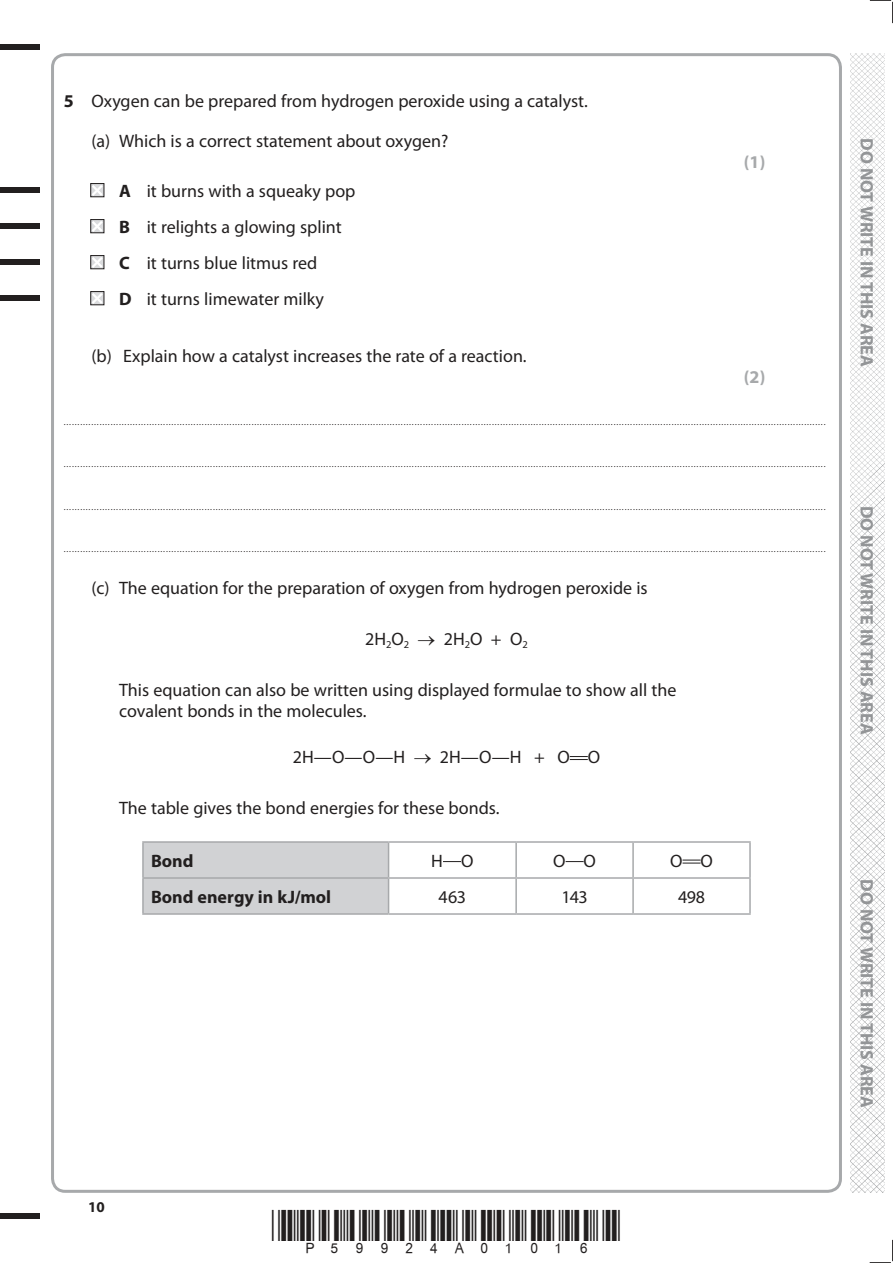
<style>
.page{position:relative;width:893px;height:1263px;background:#fff}
.page>*{position:absolute;margin:0;border:0;box-sizing:border-box;transform-origin:0 0}
.t1{font:18px/36px "Myriad Pro";color:#221f1f}
.t2{font:700 18px "Myriad Pro";color:#939597}
.t3{font:700 18px "Myriad Pro";color:#221f1f}
.t4{font:700 18px "Myriad Pro";color:#a7a9ab}
.t5{font:700 15px "Myriad Pro";color:#221f1f}
.t6{font:9px "Myriad Pro";color:#221f1f}
.s1{font-weight:700}
</style>
<div class="page">
<div style="left:0;top:44px;width:40px;height:5px;background:#221f1f"></div>
<div style="left:0;top:1214px;width:40px;height:5px;background:#221f1f"></div>
<svg style="left:870px;top:0;width:23px;height:23px"></svg>
<svg style="left:870px;top:1240px;width:23px;height:23px"></svg>
<img style="left:850px;top:53px;width:34px;height:1140px">
<svg style="left:570px;top:756px;width:18px;height:4px"></svg>
<div style="left:144px;top:843px;width:244px;height:70px;background:#d1d2d4"></div>
<hr style="left:142px;top:841px;width:247px;height:2px;background:#a7a9ab">
<hr style="left:142px;top:843px;width:2px;height:34px;background:#a7a9ab">
<hr style="left:389px;top:841px;width:127px;height:2px;background:#a7a9ab">
<hr style="left:388px;top:843px;width:1px;height:34px;background:#a7a9ab">
<hr style="left:516px;top:841px;width:117px;height:2px;background:#a7a9ab">
<hr style="left:515px;top:843px;width:2px;height:34px;background:#a7a9ab">
<hr style="left:633px;top:841px;width:118px;height:2px;background:#a7a9ab">
<hr style="left:632px;top:843px;width:2px;height:34px;background:#a7a9ab">
<hr style="left:749px;top:843px;width:2px;height:34px;background:#a7a9ab">
<hr style="left:142px;top:877px;width:247px;height:2px;background:#a7a9ab">
<hr style="left:142px;top:879px;width:2px;height:34px;background:#a7a9ab">
<hr style="left:389px;top:877px;width:127px;height:2px;background:#a7a9ab">
<hr style="left:388px;top:879px;width:1px;height:34px;background:#a7a9ab">
<hr style="left:516px;top:877px;width:117px;height:2px;background:#a7a9ab">
<hr style="left:515px;top:879px;width:2px;height:34px;background:#a7a9ab">
<hr style="left:633px;top:877px;width:118px;height:2px;background:#a7a9ab">
<hr style="left:632px;top:879px;width:2px;height:34px;background:#a7a9ab">
<hr style="left:749px;top:879px;width:2px;height:34px;background:#a7a9ab">
<hr style="left:142px;top:913px;width:247px;height:2px;background:#a7a9ab">
<hr style="left:389px;top:913px;width:127px;height:2px;background:#a7a9ab">
<hr style="left:516px;top:913px;width:117px;height:2px;background:#a7a9ab">
<hr style="left:633px;top:913px;width:118px;height:2px;background:#a7a9ab">
<svg style="left:443px;top:861px;width:18px;height:1px"></svg>
<svg style="left:566px;top:861px;width:18px;height:1px"></svg>
<svg style="left:682px;top:860px;width:18px;height:4px"></svg>
<svg style="left:90px;top:183px;width:15px;height:15px"></svg>
<svg style="left:90px;top:219px;width:15px;height:15px"></svg>
<svg style="left:90px;top:255px;width:15px;height:15px"></svg>
<svg style="left:90px;top:291px;width:15px;height:15px"></svg>
<div style="left:0;top:187px;width:40px;height:6px;background:#221f1f"></div>
<div style="left:0;top:223px;width:40px;height:6px;background:#221f1f"></div>
<div style="left:0;top:259px;width:40px;height:6px;background:#221f1f"></div>
<div style="left:0;top:295px;width:40px;height:6px;background:#221f1f"></div>
<h1 class="t1" style="left:64px;top:85px;width:526px"><span class="s1">5</span> Oxygen can be prepared from hydrogen peroxide using a catalyst.</h1>
<h1 class="t1" style="left:91px;top:125px;width:359px">(a) Which is a correct statement about oxygen?</h1>
<h1 class="t1" style="left:119px;top:174px;width:238px"><span class="s1">A</span> it burns with a squeaky pop<br><span class="s1">B</span> it relights a glowing splint<br><span class="s1">C</span> it turns blue litmus red<br><span class="s1">D</span> it turns limewater milky</h1>
<h1 class="t1" style="left:91px;top:339px;width:437px">(b) Explain how a catalyst increases the rate of a reaction.</h1>
<h1 class="t4" style="left:744px;top:155px;width:23px">(1)</h1>
<h1 class="t4" style="left:744px;top:370px;width:23px">(2)</h1>
<p class="t6" style="left:64px;top:419px;width:763px">....................................................................................................................................................................................................................................................................................</p>
<p class="t6" style="left:64px;top:461px;width:763px">....................................................................................................................................................................................................................................................................................</p>
<p class="t6" style="left:64px;top:503px;width:763px">....................................................................................................................................................................................................................................................................................</p>
<p class="t6" style="left:64px;top:545px;width:763px">....................................................................................................................................................................................................................................................................................</p>
<h1 class="t1" style="left:91px;top:572px;width:558px">(c) The equation for the preparation of oxygen from hydrogen peroxide is</h1>
<h1 class="t1" style="left:365px;top:622px;width:164px">2H<sub>2</sub>O<sub>2</sub> → 2H<sub>2</sub>O + O<sub>2</sub></h1>
<h1 class="t1" style="left:119px;top:681px;width:559px;line-height:21px">This equation can also be written using displayed formulae to show all the covalent bonds in the molecules.</h1>
<h1 class="t1" style="left:293px;top:741px;width:309px">2H—O—O—H → 2H—O—H + O O</h1>
<h1 class="t1" style="left:119px;top:791px;width:382px">The table gives the bond energies for these bonds.</h1>
<h1 class="t3" style="left:151px;top:854px;width:44px">Bond</h1>
<h1 class="t1" style="left:431px;top:844px;width:44px">H O</h1>
<h1 class="t1" style="left:553px;top:844px;width:44px">O O</h1>
<h1 class="t1" style="left:670px;top:844px;width:44px">O O</h1>
<h1 class="t3" style="left:151px;top:890px;width:182px">Bond energy in kJ/mol</h1>
<h1 class="t1" style="left:439px;top:880px;width:29px">463</h1>
<h1 class="t1" style="left:562px;top:880px;width:27px">143</h1>
<h1 class="t1" style="left:678px;top:880px;width:29px">498</h1>
<h1 class="t2" style="left:877px;top:138px;width:230px;rotate:90deg">DO NOT WRITE IN THIS AREA</h1>
<h1 class="t2" style="left:877px;top:506px;width:230px;rotate:90deg">DO NOT WRITE IN THIS AREA</h1>
<h1 class="t2" style="left:877px;top:879px;width:230px;rotate:90deg">DO NOT WRITE IN THIS AREA</h1>
<h2 class="t5" style="left:88px;top:1201px;width:18px">10</h2>
</div>
